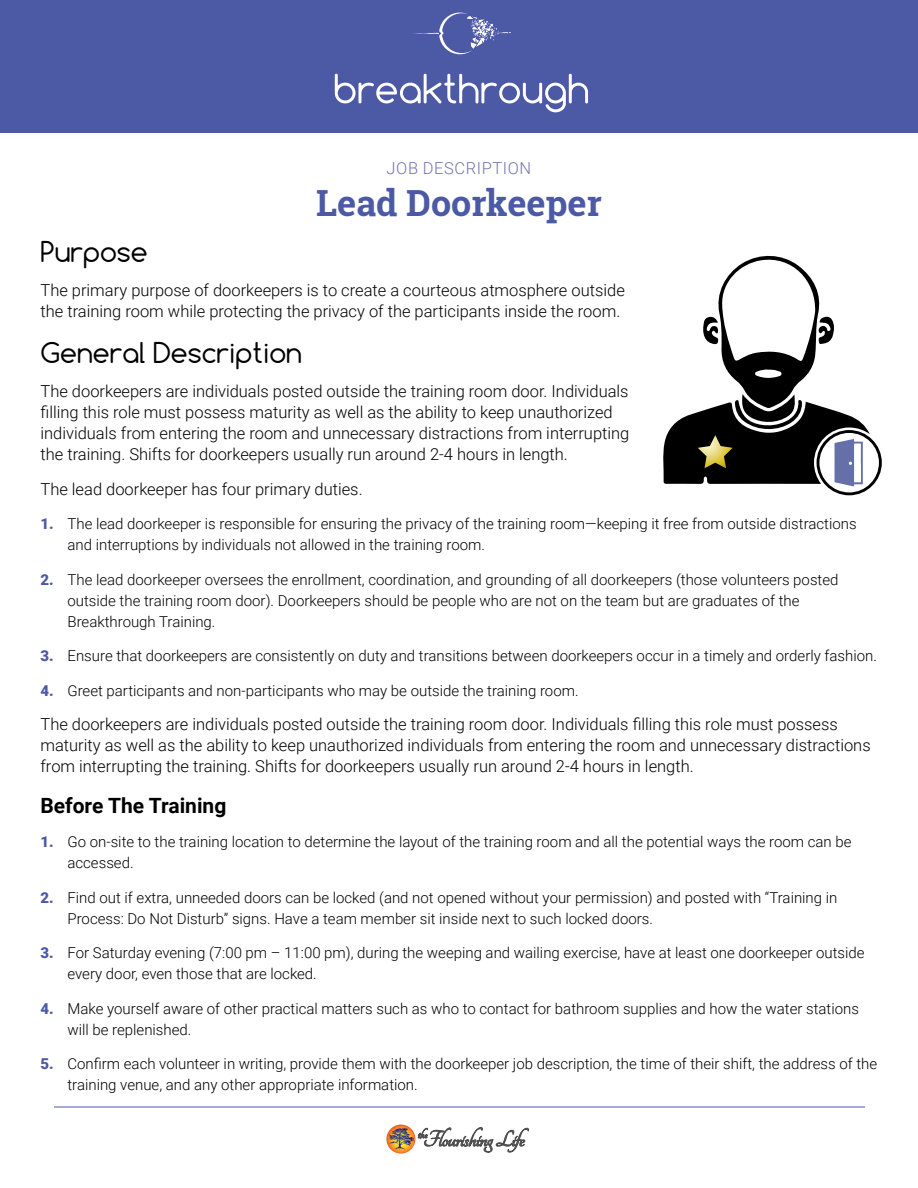
<style>
.page{position:relative;width:918px;height:1188px;background:#fff}
.page>*{position:absolute;margin:0;border:0;box-sizing:border-box;transform-origin:0 0}
.t1{font:700 36px "Roboto Slab";color:#4c59a5}
.t2{font:27px "Comfortaa";color:#000}
.t3{font:700 24.6px "Tangerine";letter-spacing:-.02em;color:#4d4d4d}
.t4{font:700 21px "Roboto";color:#000}
.t5{font:300 16.5px/21px "Roboto";color:#000}
.t6{font:300 16.5px "Roboto";letter-spacing:.035em;color:#7672ae}
.t7{font:300 15px/21px "Roboto";color:#000}
.s1{font-weight:900;color:#4c59a5}
</style>
<div class="page">
<div style="left:0;top:0;width:918px;height:133px;background:#4c59a5"></div>
<svg style="left:386px;top:1125px;width:29px;height:29px"></svg>
<svg style="left:392px;top:1128px;width:13px;height:7px"></svg>
<svg style="left:418px;top:1127px;width:111px;height:26px"></svg>
<hr style="left:54px;top:1107px;width:811px;height:1px;background:#4c59a5">
<svg style="left:335px;top:74px;width:253px;height:38px"></svg>
<svg style="left:413px;top:13px;width:98px;height:41px"></svg>
<svg style="left:663px;top:255px;width:219px;height:240px"></svg>
<p class="t6" style="left:387px;top:157px;width:146px">JOB DESCRIPTION</p>
<h1 class="t1" style="left:316px;top:178px;width:287px">Lead Doorkeeper</h1>
<h2 class="t2" style="left:40px;top:234px;width:109px">Purpose</h2>
<p class="t5" style="left:40px;top:279px;width:586px">The primary purpose of doorkeepers is to create a courteous atmosphere outside the training room while protecting the privacy of the participants inside the room.</p>
<h2 class="t2" style="left:40px;top:335px;width:263px">General Description</h2>
<p class="t5" style="left:40px;top:380px;width:590px">The doorkeepers are individuals posted outside the training room door. Individuals filling this role must possess maturity as well as the ability to keep unauthorized individuals from entering the room and unnecessary distractions from interrupting the training. Shifts for doorkeepers usually run around 2-4 hours in length.</p>
<p class="t5" style="left:40px;top:478px;width:324px">The lead doorkeeper has four primary duties.</p>
<p class="t7" style="left:68px;top:513px;width:791px;text-indent:-27px"><span class="s1">1.</span> The lead doorkeeper is responsible for ensuring the privacy of the training room—keeping it free from outside distractions and interruptions by individuals not allowed in the training room.</p>
<p class="t7" style="left:68px;top:569px;width:773px;text-indent:-27px"><span class="s1">2.</span> The lead doorkeeper oversees the enrollment, coordination, and grounding of all doorkeepers (those volunteers posted outside the training room door). Doorkeepers should be people who are not on the team but are graduates of the<br>Breakthrough Training.</p>
<p class="t7" style="left:40px;top:645px;width:838px"><span class="s1">3.</span> Ensure that doorkeepers are consistently on duty and transitions between doorkeepers occur in a timely and orderly fashion.</p>
<p class="t7" style="left:40px;top:680px;width:540px"><span class="s1">4.</span> Greet participants and non-participants who may be outside the training room.</p>
<p class="t5" style="left:40px;top:713px;width:832px">The doorkeepers are individuals posted outside the training room door. Individuals filling this role must possess maturity as well as the ability to keep unauthorized individuals from entering the room and unnecessary distractions from interrupting the training. Shifts for doorkeepers usually run around 2-4 hours in length.</p>
<h3 class="t4" style="left:40px;top:791px;width:187px">Before The Training</h3>
<p class="t7" style="left:68px;top:831px;width:786px;text-indent:-27px"><span class="s1">1.</span> Go on-site to the training location to determine the layout of the training room and all the potential ways the room can be accessed.</p>
<p class="t7" style="left:68px;top:887px;width:771px;text-indent:-27px"><span class="s1">2.</span> Find out if extra, unneeded doors can be locked (and not opened without your permission) and posted with “Training in<br>Process: Do Not Disturb” signs. Have a team member sit inside next to such locked doors.</p>
<p class="t7" style="left:68px;top:942px;width:799px;text-indent:-27px"><span class="s1">3.</span> For Saturday evening (7:00 pm – 11:00 pm), during the weeping and wailing exercise, have at least one doorkeeper outside every door, even those that are locked.</p>
<p class="t7" style="left:68px;top:998px;width:793px;text-indent:-27px"><span class="s1">4.</span> Make yourself aware of other practical matters such as who to contact for bathroom supplies and how the water stations will be replenished.</p>
<p class="t7" style="left:68px;top:1053px;width:811px;text-indent:-27px"><span class="s1">5.</span> Confirm each volunteer in writing, provide them with the doorkeeper job description, the time of their shift, the address of the training venue, and any other appropriate information.</p>
<h3 class="t3" style="left:418px;top:1127px;width:120px"><sup>the</sup>Flourishing Life</h3>
</div>
